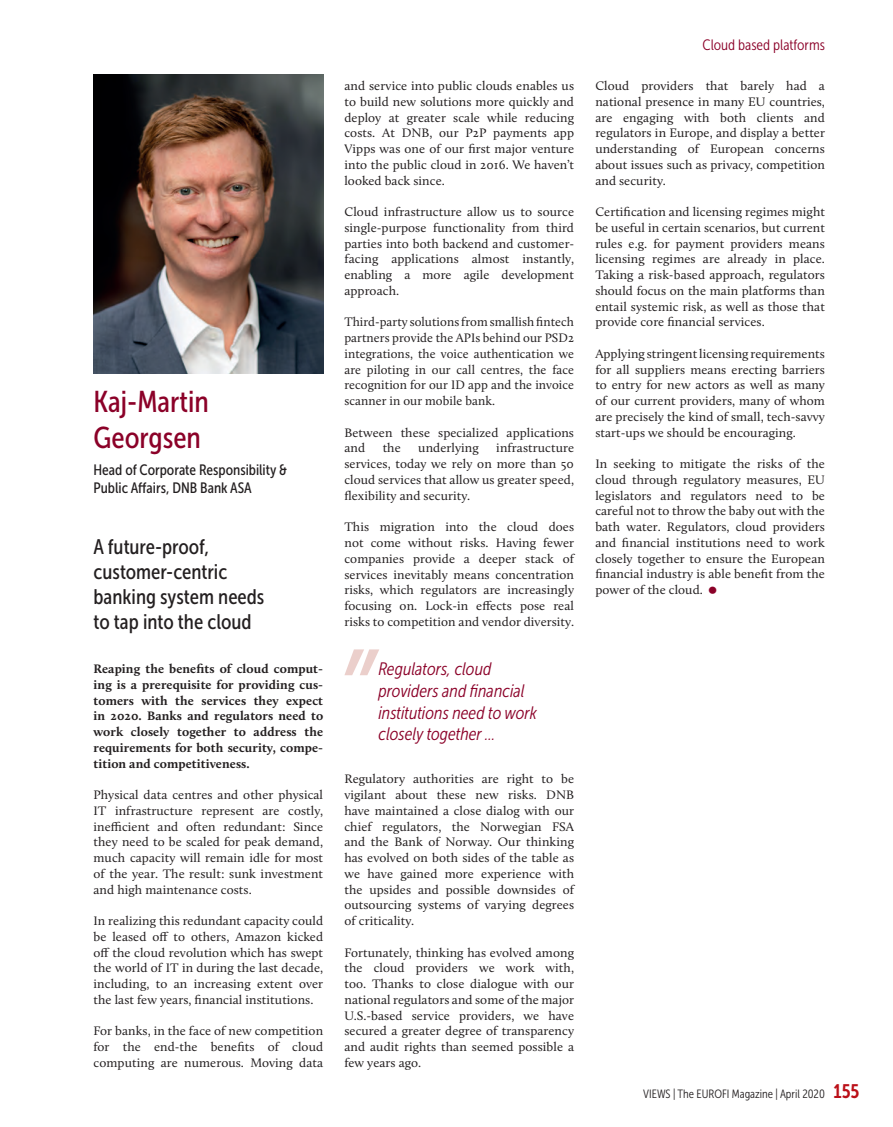
<style>
.page{position:relative;width:893px;height:1127px;background:#fff}
.page>*{position:absolute;margin:0;border:0;box-sizing:border-box;transform-origin:0 0}
.PETIT_Nom{font:30px/36px "Museo Sans Cond 500";color:#8b0128}
.PETIT_Titre{font:21px/25.2px "Museo Sans Cond 500";color:#231f20}
.t1{font:19.5px "Museo Sans Cond 700";color:#bb1018}
.t2{font:italic 18px/21.6px "Museo Sans Cond 300";color:#8b0128}
.PETIT_Fonction{font:15px/18px "Museo Sans Cond 500";color:#231f20}
.t3{font:15px "Museo Sans Cond 300";color:#8b0128}
.Texte_Justifié{font:12.75px/15.8px "Calluna";letter-spacing:.005em;color:#231f20;text-align:justify}
.Texte_Justifié-2{font:700 12.75px/15.8px "Calluna";letter-spacing:.005em;color:#231f20;text-align:justify}
.t4{font:12px "Museo Sans Cond 300";color:#231f20}
</style>
<div class="page">
<img style="left:94px;top:74px;width:229px;height:300px">
<svg style="left:344px;top:649px;width:35px;height:26px"></svg>
<p class="PETIT_Nom" style="left:94px;top:384px;width:117px">Kaj-Martin<br>Georgsen</p>
<p class="PETIT_Fonction" style="left:94px;top:460px;width:195px">Head of Corporate Responsibility &amp;<br>Public Affairs, DNB Bank ASA</p>
<p class="PETIT_Titre" style="left:94px;top:534px;width:172px">A future-proof, customer-centric banking system needs to tap into the cloud</p>
<p class="Texte_Justifié-2" style="left:94px;top:661px;width:231px">Reaping the benefits of cloud comput&shy;ing is a prerequisite for providing cus&shy;tomers with the services they expect in 2020. Banks and regulators need to work closely together to address the requirements for both security, compe&shy;tition and competitiveness.</p>
<p class="Texte_Justifié" style="left:94px;top:787px;width:231px">Physical data centres and other physical IT infrastructure represent are costly, inefficient and often redundant: Since they need to be scaled for peak demand, much capacity will remain idle for most of the year. The result: sunk investment and high maintenance costs.</p>
<p class="Texte_Justifié" style="left:94px;top:913px;width:231px">In realizing this redundant capacity could be leased off to others, Amazon kicked off the cloud revolution which has swept the world of IT in during the last decade, including, to an increasing extent over the last few years, financial institutions.</p>
<p class="Texte_Justifié" style="left:94px;top:1023px;width:231px">For banks, in the face of new competition for the end-the benefits of cloud computing are numerous. Moving data</p>
<p class="Texte_Justifié" style="left:344px;top:78px;width:231px">and service into public clouds enables us to build new solutions more quickly and deploy at greater scale while reducing costs. At DNB, our P2P payments app Vipps was one of our first major venture into the public cloud in 2016. We haven’t looked back since.</p>
<p class="Texte_Justifié" style="left:344px;top:204px;width:231px">Cloud infrastructure allow us to source single-purpose functionality from third parties into both backend and customer&shy;facing applications almost instantly, enabling a more agile development approach.</p>
<p class="Texte_Justifié" style="left:344px;top:314px;width:231px">Third-party solutions from smallish fintech partners provide the APIs behind our PSD2 integrations, the voice authentication we are piloting in our call centres, the face recognition for our ID app and the invoice scanner in our mobile bank.</p>
<p class="Texte_Justifié" style="left:344px;top:424px;width:231px">Between these specialized applications and</p>
<p class="Texte_Justifié" style="left:383px;top:440px;width:20px">the</p>
<p class="Texte_Justifié" style="left:418px;top:440px;width:62px">underlying</p>
<p class="Texte_Justifié" style="left:344px;top:440px;width:231px;text-indent:152px">infrastructure services, today we rely on more than 50 cloud services that allow us greater speed, flexibility and security.</p>
<p class="Texte_Justifié" style="left:344px;top:519px;width:231px">This migration into the cloud does not come without risks. Having fewer companies provide a deeper stack of services inevitably means concentration risks, which regulators are increasingly focusing on. Lock-in effects pose real risks to competition and vendor diversity.</p>
<p class="t2" style="left:378px;top:659px;width:160px">Regulators, cloud providers and financial institutions need to work closely together …</p>
<p class="Texte_Justifié" style="left:344px;top:771px;width:231px">Regulatory authorities are right to be vigilant about these new risks. DNB have maintained a close dialog with our chief regulators, the Norwegian FSA and the Bank of Norway. Our thinking has evolved on both sides of the table as we have gained more experience with the upsides and possible downsides of outsourcing systems of varying degrees of criticality.</p>
<p class="Texte_Justifié" style="left:344px;top:944px;width:231px">Fortunately, thinking has evolved among the cloud providers we work with, too. Thanks to close dialogue with our national regulators and some of the major U.S.-based service providers, we have secured a greater degree of transparency and audit rights than seemed possible a few years ago.</p>
<p class="t3" style="left:702px;top:37px;width:124px">Cloud based platforms</p>
<p class="Texte_Justifié" style="left:595px;top:78px;width:231px">Cloud providers that barely had a national presence in many EU countries, are engaging with both clients and regulators in Europe, and display a better understanding of European concerns about issues such as privacy, competition and security.</p>
<p class="Texte_Justifié" style="left:595px;top:204px;width:231px">Certification and licensing regimes might be useful in certain scenarios, but current rules e.g. for payment providers means licensing regimes are already in place.<br>Taking a risk-based approach, regulators should focus on the main platforms than entail systemic risk, as well as those that provide core financial services.</p>
<p class="Texte_Justifié" style="left:595px;top:346px;width:231px">Applying stringent licensing requirements for all suppliers means erecting barriers to entry for new actors as well as many of our current providers, many of whom are precisely the kind of small, tech-savvy start-ups we should be encouraging.</p>
<p class="Texte_Justifié" style="left:595px;top:456px;width:231px">In seeking to mitigate the risks of the cloud through regulatory measures, EU legislators and regulators need to be careful not to throw the baby out with the bath water. Regulators, cloud providers and financial institutions need to work closely together to ensure the European financial industry is able benefit from the power of the cloud.</p>
<p class="t4" style="left:643px;top:1087px;width:183px">VIEWS | The EUROFI Magazine | April 2020</p>
<p class="t1" style="left:833px;top:1080px;width:28px">155</p>
</div>
